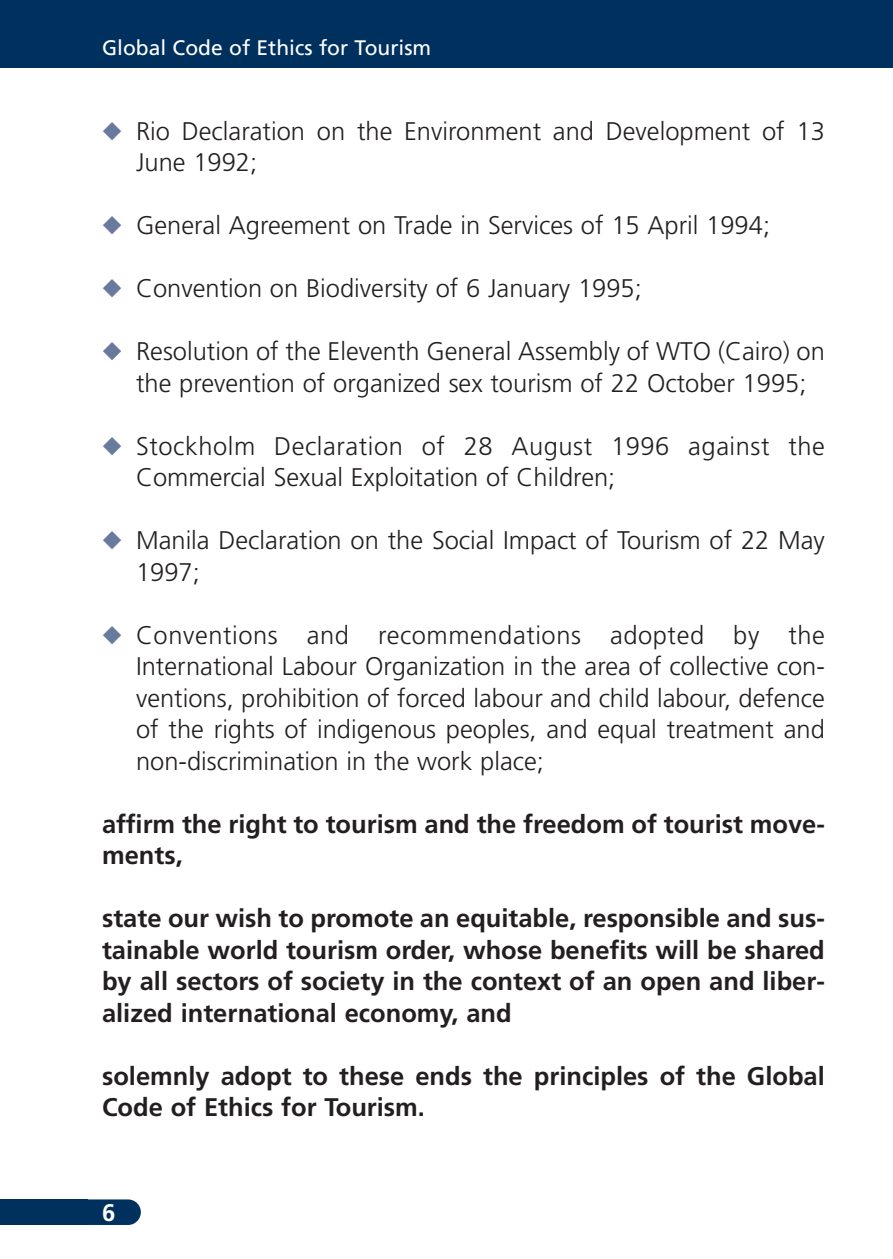
<style>
.page{position:relative;width:893px;height:1259px;background:#fff}
.page>*{position:absolute;margin:0;border:0;box-sizing:border-box;transform-origin:0 0}
.t1{font:300 25.5px/31.5px "Frutiger";color:#231f20}
.t2{font:700 25.5px/31.5px "Frutiger";color:#231f20}
.t3{font:300 25.5px/31.5px "Frutiger";letter-spacing:.02em;color:#231f20}
.t4{font:700 24px "Frutiger";color:#fff}
.t5{font:21px "Frutiger";color:#fff}
.s1{color:#687a9e}
</style>
<div class="page">
<div style="left:0;top:1199px;width:141px;height:26px;background:#00305e"></div>
<div style="left:0;top:0;width:893px;height:68px;background:#00305e"></div>
<p class="t5" style="left:102px;top:39px;width:331px">Global Code of Ethics for Tourism</p>
<p class="t1" style="left:136px;top:117px;width:690px;text-indent:-34px"><span class="s1">◆</span> Rio Declaration on the Environment and Development of 13<br>June 1992;</p>
<p class="t1" style="left:102px;top:211px;width:669px"><span class="s1">◆</span> General Agreement on Trade in Services of 15 April 1994;</p>
<p class="t1" style="left:102px;top:274px;width:541px"><span class="s1">◆</span> Convention on Biodiversity of 6 January 1995;</p>
<p class="t1" style="left:136px;top:337px;width:690px;text-indent:-34px"><span class="s1">◆</span> Resolution of the Eleventh General Assembly of WTO (Cairo) on the prevention of organized sex tourism of 22 October 1995;</p>
<p class="t3" style="left:136px;top:432px;width:690px;text-indent:-34px"><span class="s1">◆</span> Stockholm Declaration of 28 August 1996 against the<br>Commercial Sexual Exploitation of Children;</p>
<p class="t1" style="left:136px;top:526px;width:690px;text-indent:-34px"><span class="s1">◆</span> Manila Declaration on the Social Impact of Tourism of 22 May<br>1997;</p>
<p class="t1" style="left:136px;top:621px;width:690px;text-align:justify;text-indent:-34px"><span class="s1">◆</span> Conventions and recommendations adopted by the International Labour Organization in the area of collective con&shy;ventions, prohibition of forced labour and child labour, defence of the rights of indigenous peoples, and equal treatment and non-discrimination in the work place;</p>
<p class="t2" style="left:102px;top:810px;width:724px">affirm the right to tourism and the freedom of tourist move&shy;ments,</p>
<p class="t2" style="left:102px;top:904px;width:724px;text-align:justify">state our wish to promote an equitable, responsible and sus&shy;tainable world tourism order, whose benefits will be shared by all sectors of society in the context of an open and liber&shy;alized international economy, and</p>
<p class="t2" style="left:102px;top:1062px;width:724px">solemnly adopt to these ends the principles of the Global<br>Code of Ethics for Tourism.</p>
<p class="t4" style="left:102px;top:1203px;width:15px">6</p>
</div>
